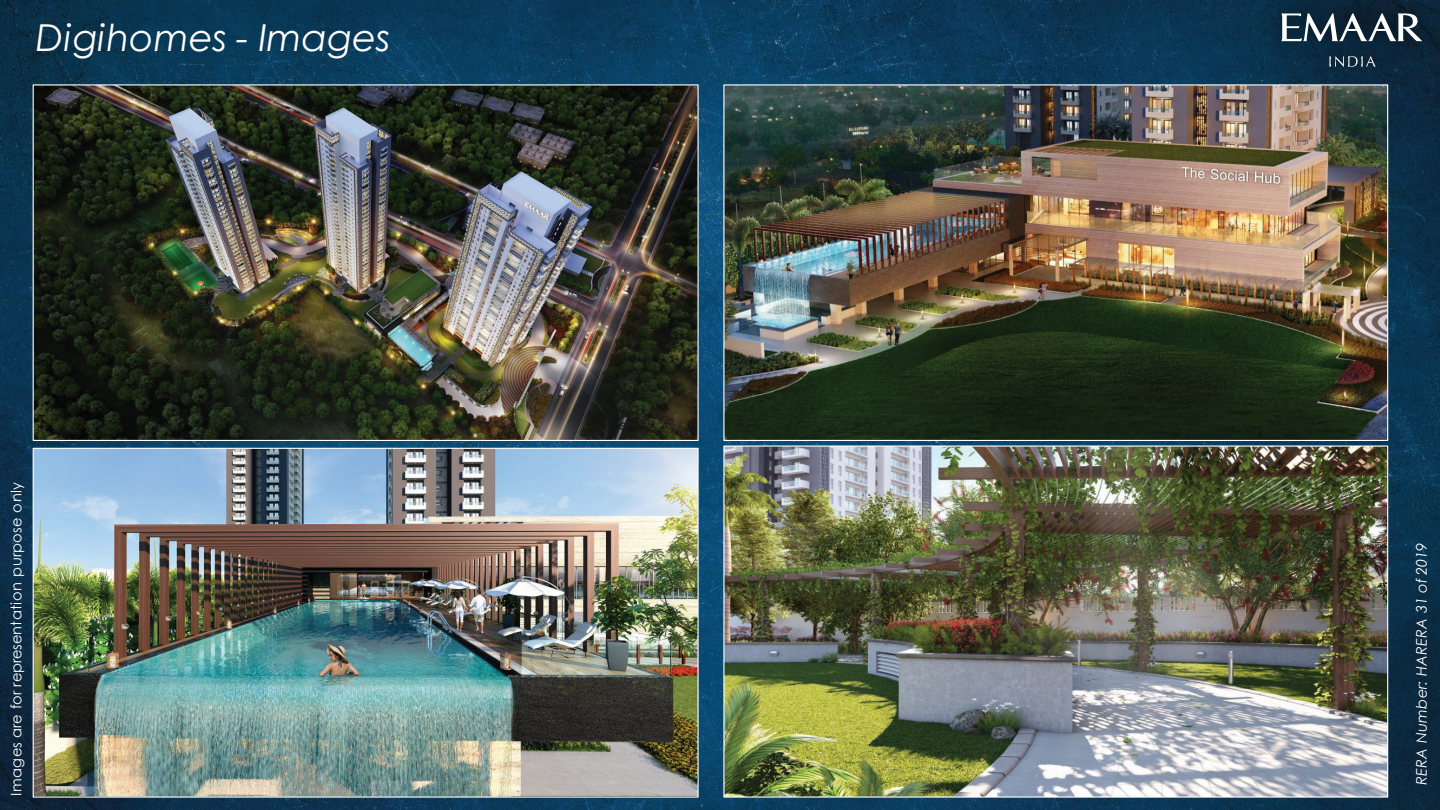
<style>
.page{position:relative;width:1440px;height:810px;background:#fff}
.page>*{position:absolute;margin:0;border:0;box-sizing:border-box;transform-origin:0 0}
.t1{font:italic 37.2px "Century Gothic";color:#fff}
.t2{font:14.7px "Century Gothic";letter-spacing:.01em;color:#fff}
.t3{font:italic 14.7px "Century Gothic";letter-spacing:.005em;color:#fff}
</style>
<div class="page">
<img style="left:0;top:0;width:1440px;height:810px">
<img style="left:1258px;top:0;width:182px;height:91px">
<svg style="left:1329px;top:56px;width:47px;height:11px"></svg>
<svg style="left:1281px;top:14px;width:141px;height:27px"></svg>
<img style="left:35px;top:86px;width:662px;height:353px">
<img style="left:725px;top:86px;width:661px;height:353px">
<img style="left:35px;top:450px;width:662px;height:346px">
<img style="left:725px;top:448px;width:661px;height:348px">
<h1 class="t1" style="left:36px;top:11px;width:356px">Digihomes - Images</h1>
<p class="t2" style="left:6px;top:796px;width:315px;rotate:-90deg">Images are for representation purpose only</p>
<p class="t3" style="left:1411px;top:785px;width:243px;rotate:-90deg">RERA Number: HARERA 31 of 2019</p>
</div>
